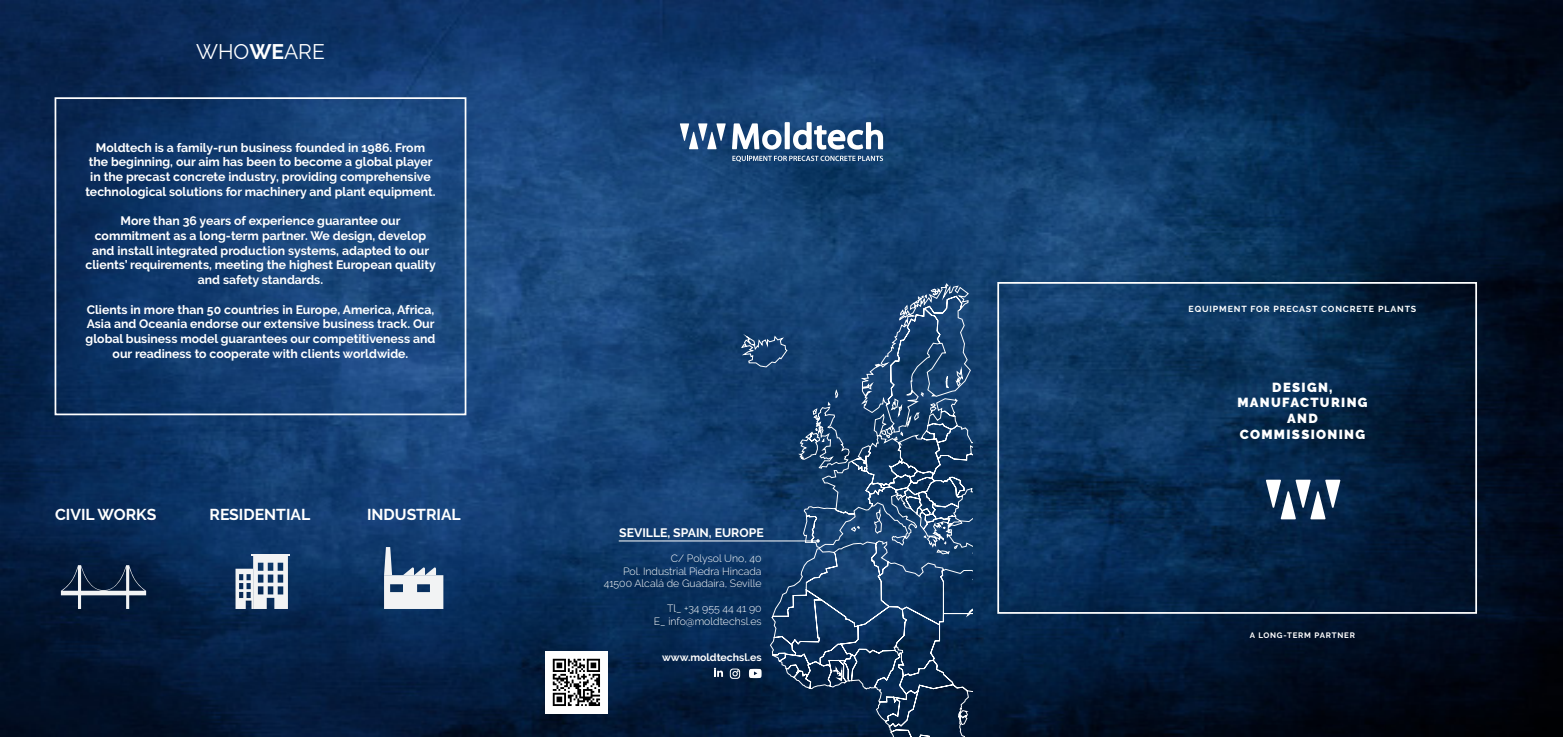
<style>
.page{position:relative;width:1563px;height:737px;background:#fff}
.page>*{position:absolute;margin:0;border:0;box-sizing:border-box;transform-origin:0 0}
.t1{font:21px "Raleway";color:#fff}
.t2{font:700 15.75px "Raleway";color:#fff}
.t3{font:900 13.12px/15.8px "Raleway";letter-spacing:.1em;color:#fff;text-align:center}
.t4{font:700 12.25px/14.7px "Raleway";color:#fff;text-align:center}
.t5{font:300 10.5px/12.6px "Raleway";color:#fff;text-align:right}
.t6{font:700 10.5px "Raleway";color:#fff}
.t7{font:700 8.75px "Raleway";letter-spacing:.1em;color:#fff}
.t8{font:700 7.88px "Raleway";letter-spacing:.1em;color:#fff}
.s1{font-weight:700}
</style>
<div class="page">
<img style="left:0;top:0;width:1563px;height:737px">
<div style="left:55px;top:97px;width:411px;height:318px;border:2px solid #fff"></div>
<svg style="left:61px;top:565px;width:85px;height:44px;background:#2f415b"></svg>
<svg style="left:235px;top:555px;width:53px;height:54px"></svg>
<hr style="left:251px;top:554px;width:39px;height:1px;background:#f2f3f4">
<svg style="left:384px;top:547px;width:59px;height:62px"></svg>
<div style="left:997px;top:282px;width:480px;height:332px;border:2px solid #fff"></div>
<svg style="left:1266px;top:479px;width:74px;height:40px"></svg>
<hr style="left:619px;top:540px;width:199px;height:1px;background:#fff">
<svg style="left:714px;top:667px;width:9px;height:10px"></svg>
<svg style="left:730px;top:668px;width:10px;height:11px"></svg>
<svg style="left:680px;top:123px;width:46px;height:26px"></svg>
<div style="left:784px;top:122px;width:6px;height:27px;background:#fff"></div>
<svg style="left:793px;top:122px;width:90px;height:28px"></svg>
<svg style="left:732px;top:123px;width:49px;height:27px"></svg>
<svg style="left:732px;top:156px;width:151px;height:6px"></svg>
<img style="left:546px;top:651px;width:62px;height:62px">
<svg style="left:740px;top:283px;width:232px;height:454px;background:#1e436c"></svg>
<h1 class="t1" style="left:196px;top:39px;width:130px">WHO<span class="s1">WE</span>ARE</h1>
<p class="t4" style="left:85px;top:140px;width:351px">Moldtech is a family-run business founded in 1986. From the beginning, our aim has been to become a global player in the precast concrete industry, providing comprehensive technological solutions for machinery and plant equipment.</p>
<p class="t4" style="left:85px;top:214px;width:352px">More than 36 years of experience guarantee our commitment as a long-term partner. We design, develop and install integrated production systems, adapted to our clients’ requirements, meeting the highest European quality and safety standards.</p>
<p class="t4" style="left:86px;top:302px;width:351px">Clients in more than 50 countries in Europe, America, Africa, Asia and Oceania endorse our extensive business track. Our global business model guarantees our competitiveness and our readiness to cooperate with clients worldwide.</p>
<p class="t2" style="left:55px;top:505px;width:103px">CIVIL WORKS</p>
<p class="t2" style="left:210px;top:505px;width:102px">RESIDENTIAL</p>
<p class="t2" style="left:367px;top:505px;width:95px">INDUSTRIAL</p>
<p class="t4" style="left:619px;top:525px;width:146px">SEVILLE, SPAIN, EUROPE</p>
<p class="t5" style="left:604px;top:552px;width:159px">C/ Polysol Uno, 40<br>Pol. Industrial Piedra Hincada<br>41500 Alcalá de Guadaira, Seville</p>
<p class="t5" style="left:654px;top:602px;width:109px">Tl_ +34 955 44 41 90<br>E_ info@moldtechsl.es</p>
<p class="t6" style="left:662px;top:651px;width:101px">www.moldtechsl.es</p>
<p class="t7" style="left:1188px;top:304px;width:229px">EQUIPMENT FOR PRECAST CONCRETE PLANTS</p>
<p class="t3" style="left:1237px;top:379px;width:132px">DESIGN,<br>MANUFACTURING<br>AND<br>COMMISSIONING</p>
<p class="t8" style="left:1250px;top:631px;width:107px">A LONG-TERM PARTNER</p>
</div>
